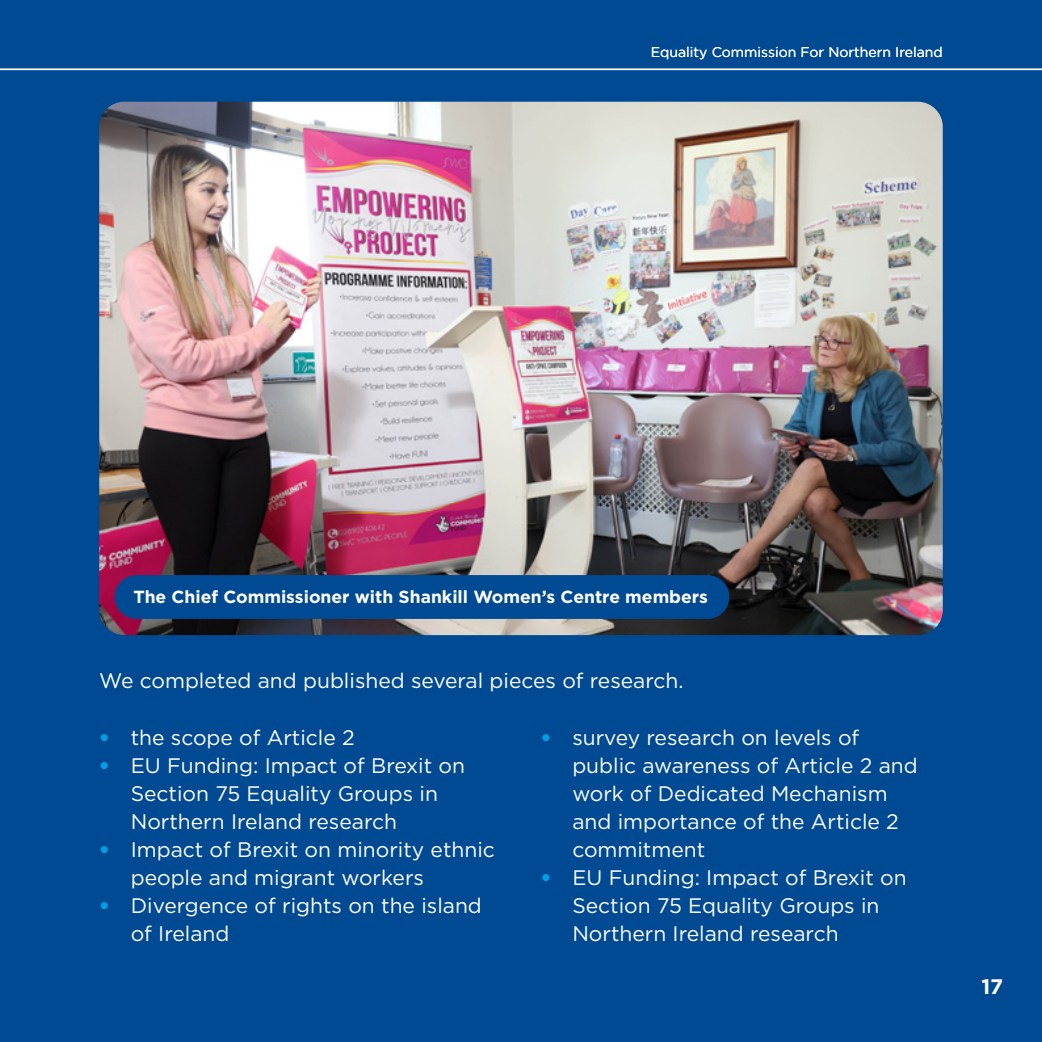
<style>
.page{position:relative;width:1042px;height:1042px;background:#004a93}
.page>*{position:absolute;margin:0;border:0;box-sizing:border-box;transform-origin:0 0}
.P_-_Bullets{font:21px/28px "Gotham";color:#fff}
.P_-_Body{font:21px "Gotham";color:#fff}
.t1{font:700 21px "Gotham";color:#fff}
.t2{font:700 17.5px "Gotham";color:#fff}
.t3{font:14px "Gotham";color:#fff}
.s1{font-weight:900;color:#009fe3}
</style>
<div class="page">
<img style="left:99px;top:102px;width:844px;height:533px">
<div style="left:115px;top:575px;width:614px;height:44px;background:#004a93;border-radius:22px"></div>
<hr style="left:0;top:68px;width:1042px;height:2px;background:#fff">
<p class="t3" style="left:651px;top:43px;width:293px">Equality Commission For Northern Ireland</p>
<p class="t2" style="left:133px;top:585px;width:576px">The Chief Commissioner with Shankill Women’s Centre members</p>
<p class="P_-_Body" style="left:99px;top:667px;width:586px">We completed and published several pieces of research.</p>
<p class="P_-_Bullets" style="left:99px;top:723px;width:257px"><span class="s1">•</span> the scope of Article 2</p>
<p class="P_-_Bullets" style="left:131px;top:751px;width:336px;text-indent:-32px"><span class="s1">•</span> EU Funding: Impact of Brexit on<br>Section 75 Equality Groups in<br>Northern Ireland research</p>
<p class="P_-_Bullets" style="left:131px;top:835px;width:366px;text-indent:-32px"><span class="s1">•</span> Impact of Brexit on minority ethnic people and migrant workers</p>
<p class="P_-_Bullets" style="left:131px;top:891px;width:353px;text-indent:-32px"><span class="s1">•</span> Divergence of rights on the island of Ireland</p>
<p class="P_-_Bullets" style="left:572px;top:723px;width:347px;text-indent:-32px"><span class="s1">•</span> survey research on levels of public awareness of Article 2 and work of Dedicated Mechanism and importance of the Article 2 commitment</p>
<p class="P_-_Bullets" style="left:572px;top:863px;width:336px;text-indent:-32px"><span class="s1">•</span> EU Funding: Impact of Brexit on<br>Section 75 Equality Groups in<br>Northern Ireland research</p>
<p class="t1" style="left:981px;top:973px;width:23px">17</p>
</div>
